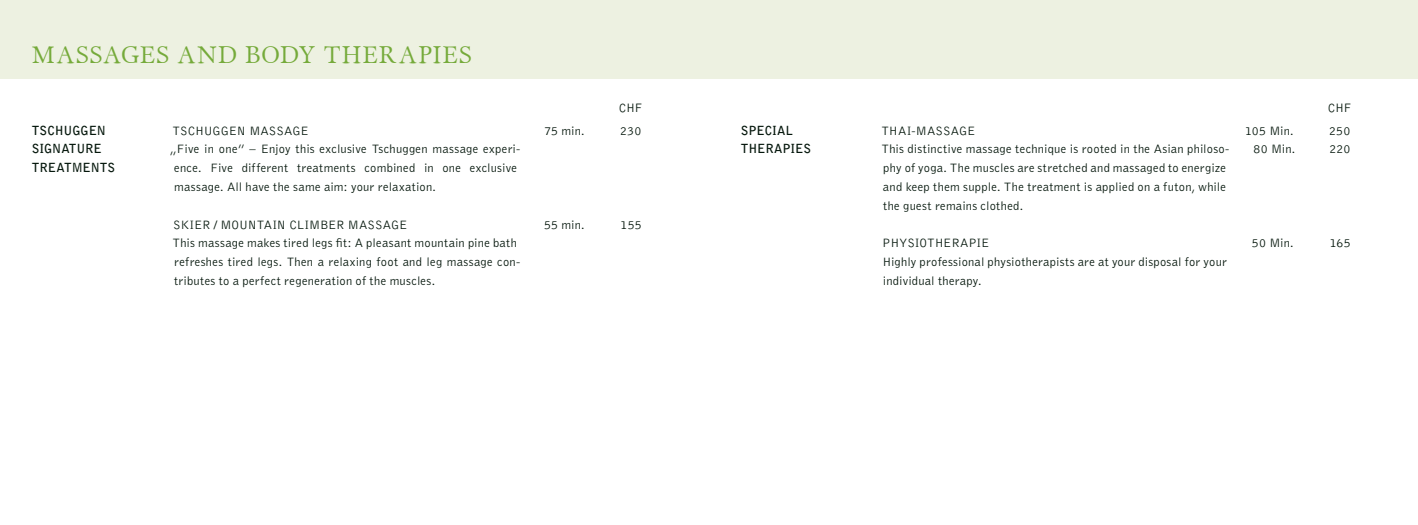
<style>
.page{position:relative;width:1418px;height:525px;background:#fff}
.page>*{position:absolute;margin:0;border:0;box-sizing:border-box;transform-origin:0 0}
.t1{font:25px "Miramar";letter-spacing:.05em;color:#75aa3a}
.t2{font:300 12.5px/18.8px "Bell Gothic Std";letter-spacing:.02em;color:#05170c}
.t3{font:700 12.5px/18.8px "Bell Gothic Std";letter-spacing:-.01em;color:#05170c}
.t4{font:300 12.5px "Bell Gothic Std";letter-spacing:-.015em;color:#05170c}
.t5{font:300 12.5px "Bell Gothic Std";letter-spacing:-.005em;color:#05170c}
.t6{font:300 12.5px "Bell Gothic Std";color:#05170c}
.t7{font:300 12.5px "Bell Gothic";letter-spacing:-.02em;color:#05170c}
</style>
<div class="page">
<div style="left:0;top:0;width:1417px;height:78px;background:#edf1e1"></div>
<h1 class="t1" style="left:32px;top:41px;width:441px">MASSAGES AND BODY THERAPIES</h1>
<p class="t7" style="left:619px;top:101px;width:25px">CHF</p>
<p class="t7" style="left:1327px;top:101px;width:25px">CHF</p>
<p class="t2" style="left:1253px;top:140px;width:43px">80 Min.</p>
<p class="t2" style="left:1329px;top:140px;width:22px">220</p>
<p class="t3" style="left:32px;top:121px;width:85px">TSCHUGGEN<br>SIGNATURE<br>TREATMENTS</p>
<p class="t5" style="left:172px;top:124px;width:138px">TSCHUGGEN MASSAGE</p>
<p class="t2" style="left:544px;top:121px;width:42px">75 min.</p>
<p class="t2" style="left:620px;top:121px;width:23px">230</p>
<p class="t3" style="left:741px;top:121px;width:72px">SPECIAL<br>THERAPIES</p>
<p class="t6" style="left:881px;top:124px;width:96px">THAI-MASSAGE</p>
<p class="t2" style="left:1245px;top:121px;width:50px">105 Min.</p>
<p class="t2" style="left:1328px;top:121px;width:23px">250</p>
<p class="t2" style="left:881px;top:140px;width:349px">This distinctive massage technique is rooted in the Asian philoso&shy;phy of yoga. The muscles are stretched and massaged to energize and keep them supple. The treatment is applied on a futon, while the guest remains clothed.</p>
<p class="t4" style="left:882px;top:236px;width:109px">PHYSIOTHERAPIE</p>
<p class="t2" style="left:1251px;top:234px;width:43px">50 Min.</p>
<p class="t2" style="left:1329px;top:234px;width:22px">165</p>
<p class="t2" style="left:882px;top:253px;width:346px">Highly professional physiotherapists are at your disposal for your individual therapy.</p>
<p class="t2" style="left:174px;top:140px;width:348px;text-indent:-4px">„Five in one” – Enjoy this exclusive Tschuggen massage experi&shy;ence. Five different treatments combined in one exclusive massage. All have the same aim: your relaxation.</p>
<p class="t4" style="left:173px;top:217px;width:236px">SKIER / MOUNTAIN CLIMBER MASSAGE</p>
<p class="t2" style="left:544px;top:215px;width:42px">55 min.</p>
<p class="t2" style="left:620px;top:215px;width:23px">155</p>
<p class="t2" style="left:172px;top:234px;width:349px">This massage makes tired legs fit: A pleasant mountain pine bath refreshes tired legs. Then a relaxing foot and leg massage con&shy;tributes to a perfect regeneration of the muscles.</p>
</div>
